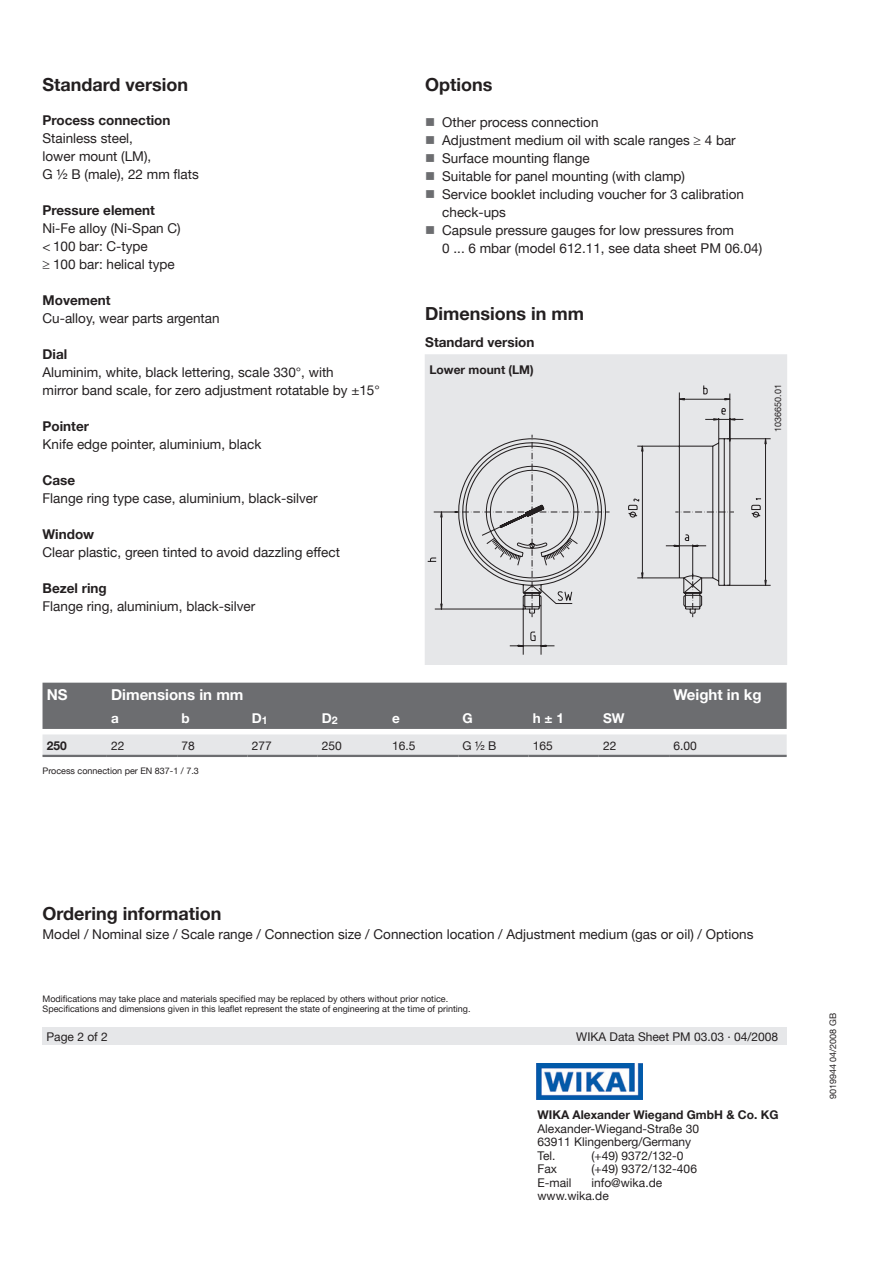
<style>
.page{position:relative;width:893px;height:1263px;background:#fff}
.page>*{position:absolute;margin:0;border:0;box-sizing:border-box;transform-origin:0 0}
.t1{font:700 18px "Helvetica Neue";color:#231f20}
.t2{font:700 15px "Helvetica Neue";color:#fff}
.t3{font:13.5px/18px "Helvetica Neue";color:#231f20}
.t4{font:700 13.5px "Helvetica Neue";color:#231f20}
.t5{font:700 13.5px "Helvetica Neue";color:#fff}
.t6{font:13.5px/18px "Wingdings";color:#6c6d70;text-align:justify}
.t7{font:12px/13.5px "Helvetica Neue";color:#231f20}
.t8{font:700 12px "Helvetica Neue";color:#231f20}
.t9{font:9px/10.5px "Helvetica Neue";color:#231f20}
</style>
<div class="page">
<img style="left:537px;top:1063px;width:105px;height:36px">
<div style="left:43px;top:1028px;width:744px;height:17px;background:#e6e7e9"></div>
<svg style="left:43px;top:683px;width:744px;height:72px;background:#999a9d"></svg>
<hr style="left:43px;top:755px;width:64px;height:2px;background:#6c6d70">
<hr style="left:107px;top:755px;width:70px;height:2px;background:#6c6d70">
<hr style="left:177px;top:755px;width:70px;height:2px;background:#6c6d70">
<hr style="left:247px;top:755px;width:71px;height:2px;background:#6c6d70">
<hr style="left:318px;top:755px;width:70px;height:2px;background:#6c6d70">
<hr style="left:388px;top:755px;width:70px;height:2px;background:#6c6d70">
<hr style="left:458px;top:755px;width:71px;height:2px;background:#6c6d70">
<hr style="left:529px;top:755px;width:70px;height:2px;background:#6c6d70">
<hr style="left:599px;top:755px;width:70px;height:2px;background:#6c6d70">
<hr style="left:669px;top:755px;width:118px;height:2px;background:#6c6d70">
<div style="left:425px;top:355px;width:362px;height:309px;background:#e6e7e9"></div>
<svg style="left:427px;top:385px;width:334px;height:256px"></svg>
<h1 class="t1" style="left:43px;top:73px;width:147px">Standard version</h1>
<p class="t4" style="left:43px;top:112px;width:130px">Process connection</p>
<p class="t3" style="left:43px;top:129px;width:158px">Stainless steel,<br>lower mount (LM),<br>G ½ B (male), 22 mm flats</p>
<p class="t4" style="left:43px;top:202px;width:114px">Pressure element</p>
<p class="t3" style="left:43px;top:219px;width:140px">Ni-Fe alloy (Ni-Span C) &lt; 100 bar: C-type<br>≥ 100 bar: helical type</p>
<p class="t4" style="left:43px;top:292px;width:69px">Movement</p>
<p class="t3" style="left:43px;top:309px;width:179px">Cu-alloy, wear parts argentan</p>
<p class="t4" style="left:43px;top:346px;width:26px">Dial</p>
<p class="t3" style="left:43px;top:363px;width:339px">Aluminim, white, black lettering, scale 330°, with<br>mirror band scale, for zero adjustment rotatable by ±15°</p>
<p class="t4" style="left:43px;top:418px;width:48px">Pointer</p>
<p class="t3" style="left:43px;top:435px;width:220px">Knife edge pointer, aluminium, black</p>
<p class="t4" style="left:43px;top:472px;width:34px">Case</p>
<p class="t3" style="left:43px;top:489px;width:277px">Flange ring type case, aluminium, black-silver</p>
<p class="t4" style="left:43px;top:526px;width:53px">Window</p>
<p class="t3" style="left:43px;top:543px;width:299px">Clear plastic, green tinted to avoid dazzling effect</p>
<p class="t4" style="left:43px;top:580px;width:66px">Bezel ring</p>
<p class="t3" style="left:43px;top:597px;width:214px">Flange ring, aluminium, black-silver</p>
<h1 class="t1" style="left:425px;top:73px;width:69px">Options</h1>
<p class="t3" style="left:442px;top:113px;width:321px">Other process connection<br>Adjustment medium oil with scale ranges ≥ 4 bar Surface mounting flange<br>Suitable for panel mounting (with clamp)<br>Service booklet including voucher for 3 calibration check-ups<br>Capsule pressure gauges for low pressures from<br>0 ... 6 mbar (model 612.11, see data sheet PM 06.04)</p>
<p class="t6" style="left:425px;top:113px;width:12px">■ ■ ■ ■ ■</p>
<p class="t6" style="left:425px;top:221px;width:12px">■</p>
<h1 class="t1" style="left:425px;top:302px;width:160px">Dimensions in mm</h1>
<p class="t4" style="left:425px;top:333px;width:111px">Standard version</p>
<p class="t8" style="left:429px;top:362px;width:106px">Lower mount (LM)</p>
<p class="t9" style="left:772px;top:432px;width:49px;rotate:-90deg">1036650.01</p>
<p class="t2" style="left:47px;top:686px;width:22px">NS</p>
<p class="t2" style="left:111px;top:686px;width:134px">Dimensions in mm</p>
<p class="t2" style="left:673px;top:686px;width:90px">Weight in kg</p>
<p class="t5" style="left:111px;top:710px;width:9px">a</p>
<p class="t5" style="left:181px;top:710px;width:10px">b</p>
<p class="t5" style="left:252px;top:710px;width:17px">D<sub>1</sub></p>
<p class="t5" style="left:322px;top:710px;width:17px">D<sub>2</sub></p>
<p class="t5" style="left:392px;top:710px;width:9px">e</p>
<p class="t5" style="left:462px;top:710px;width:12px">G</p>
<p class="t5" style="left:533px;top:710px;width:33px">h ± 1</p>
<p class="t5" style="left:603px;top:710px;width:23px">SW</p>
<p class="t8" style="left:47px;top:738px;width:22px">250</p>
<p class="t7" style="left:111px;top:739px;width:15px">22</p>
<p class="t7" style="left:181px;top:739px;width:15px">78</p>
<p class="t7" style="left:252px;top:739px;width:22px">277</p>
<p class="t7" style="left:322px;top:739px;width:22px">250</p>
<p class="t7" style="left:392px;top:739px;width:25px">16.5</p>
<p class="t7" style="left:462px;top:739px;width:36px">G ½ B</p>
<p class="t7" style="left:533px;top:739px;width:22px">165</p>
<p class="t7" style="left:603px;top:739px;width:15px">22</p>
<p class="t7" style="left:673px;top:739px;width:25px">6.00</p>
<p class="t9" style="left:43px;top:765px;width:158px">Process connection per EN 837-1 / 7.3</p>
<h1 class="t1" style="left:43px;top:902px;width:180px">Ordering information</h1>
<p class="t3" style="left:43px;top:925px;width:712px">Model / Nominal size / Scale range / Connection size / Connection location / Adjustment medium (gas or oil) / Options</p>
<p class="t9" style="left:43px;top:993px;width:430px">Modifications may take place and materials specified may be replaced by others without prior notice.<br>Specifications and dimensions given in this leaflet represent the state of engineering at the time of printing.</p>
<p class="t7" style="left:46px;top:1030px;width:63px">Page of 2</p>
<p class="t7" style="left:576px;top:1030px;width:203px">WIKA Data Sheet PM 03.03 ∙ 04/2008</p>
<p class="t8" style="left:537px;top:1107px;width:243px">WIKA Alexander Wiegand GmbH &amp; Co. KG</p>
<p class="t7" style="left:537px;top:1121px;width:163px">Alexander-Wiegand-Straße 30<br>63911 Klingenberg/Germany<br>Tel.</p>
<p class="t7" style="left:591px;top:1148px;width:94px">(+49) 9372/132-0</p>
<p class="t7" style="left:537px;top:1162px;width:21px">Fax</p>
<p class="t7" style="left:591px;top:1162px;width:107px">(+49) 9372/132-406</p>
<p class="t7" style="left:537px;top:1175px;width:36px">E-mail</p>
<p class="t7" style="left:537px;top:1175px;width:126px;text-indent:54px">info@wika.de www.wika.de</p>
<p class="t9" style="left:828px;top:1099px;width:88px;rotate:-90deg">9019944 04/2008 GB</p>
</div>
